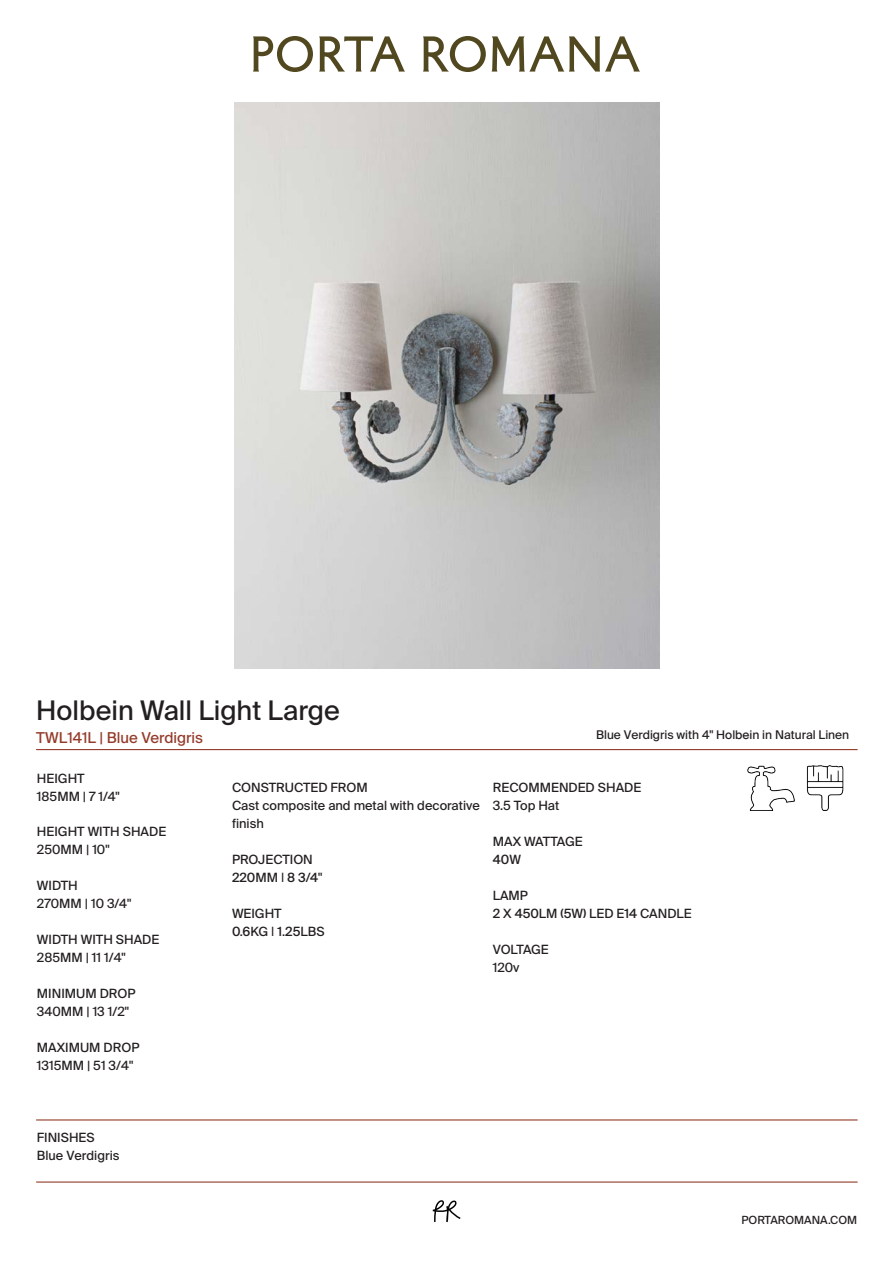
<style>
.page{position:relative;width:893px;height:1263px;background:#fff}
.page>*{position:absolute;margin:0;border:0;box-sizing:border-box;transform-origin:0 0}
.t1{font:27px "Suisse Intl";color:#231f20}
.t2{font:15px "Suisse Intl";color:#943b2a}
.t3{font:12.75px/18px "Suisse Intl";color:#231f20}
.t4{font:12px "Suisse Intl";color:#231f20}
.t5{font:11.25px "Suisse Intl";color:#231f20}
</style>
<div class="page">
<hr style="left:36px;top:749px;width:822px;height:1px;background:#943b2a">
<img style="left:234px;top:102px;width:425px;height:566px">
<svg style="left:253px;top:36px;width:60px;height:36px"></svg>
<svg style="left:319px;top:36px;width:86px;height:36px"></svg>
<svg style="left:423px;top:36px;width:63px;height:36px"></svg>
<svg style="left:492px;top:36px;width:148px;height:36px"></svg>
<svg style="left:433px;top:1200px;width:27px;height:22px"></svg>
<hr style="left:36px;top:1181px;width:822px;height:1px;background:#943b2a">
<img style="left:747px;top:766px;width:48px;height:44px">
<img style="left:806px;top:765px;width:38px;height:45px">
<hr style="left:36px;top:1119px;width:822px;height:1px;background:#943b2a">
<h1 class="t1" style="left:36px;top:695px;width:305px">Holbein Wall Light Large</h1>
<p class="t2" style="left:36px;top:729px;width:168px">TWL141L | Blue Verdigris</p>
<p class="t4" style="left:596px;top:727px;width:255px">Blue Verdigris with 4" Holbein in Natural Linen</p>
<p class="t3" style="left:37px;top:769px;width:84px">HEIGHT<br>185MM | 7 1/4"</p>
<p class="t3" style="left:37px;top:823px;width:131px">HEIGHT WITH SHADE<br>250MM | 10"</p>
<p class="t3" style="left:37px;top:877px;width:96px">WIDTH<br>270MM | 10 3/4"</p>
<p class="t3" style="left:37px;top:931px;width:124px">WIDTH WITH SHADE<br>285MM | 11 1/4"</p>
<p class="t3" style="left:37px;top:985px;width:100px">MINIMUM DROP<br>340MM | 13 1/2"</p>
<p class="t3" style="left:37px;top:1038px;width:104px">MAXIMUM DROP<br>1315MM | 51 3/4"</p>
<p class="t3" style="left:37px;top:1129px;width:84px">FINISHES<br>Blue Verdigris</p>
<p class="t3" style="left:232px;top:779px;width:249px">CONSTRUCTED FROM<br>Cast composite and metal with decorative finish</p>
<p class="t3" style="left:232px;top:851px;width:92px">PROJECTION<br>220MM | 8 3/4"</p>
<p class="t3" style="left:232px;top:905px;width:94px">WEIGHT<br>0.6KG | 1.25LBS</p>
<p class="t3" style="left:493px;top:779px;width:150px">RECOMMENDED SHADE<br>3.5 Top Hat</p>
<p class="t3" style="left:493px;top:833px;width:91px">MAX WATTAGE<br>40W</p>
<p class="t3" style="left:493px;top:887px;width:200px">LAMP<br>2 X 450LM (5W) LED E14 CANDLE</p>
<p class="t3" style="left:493px;top:941px;width:57px">VOLTAGE<br>120v</p>
<p class="t5" style="left:741px;top:1213px;width:117px">PORTAROMANA.COM</p>
</div>
